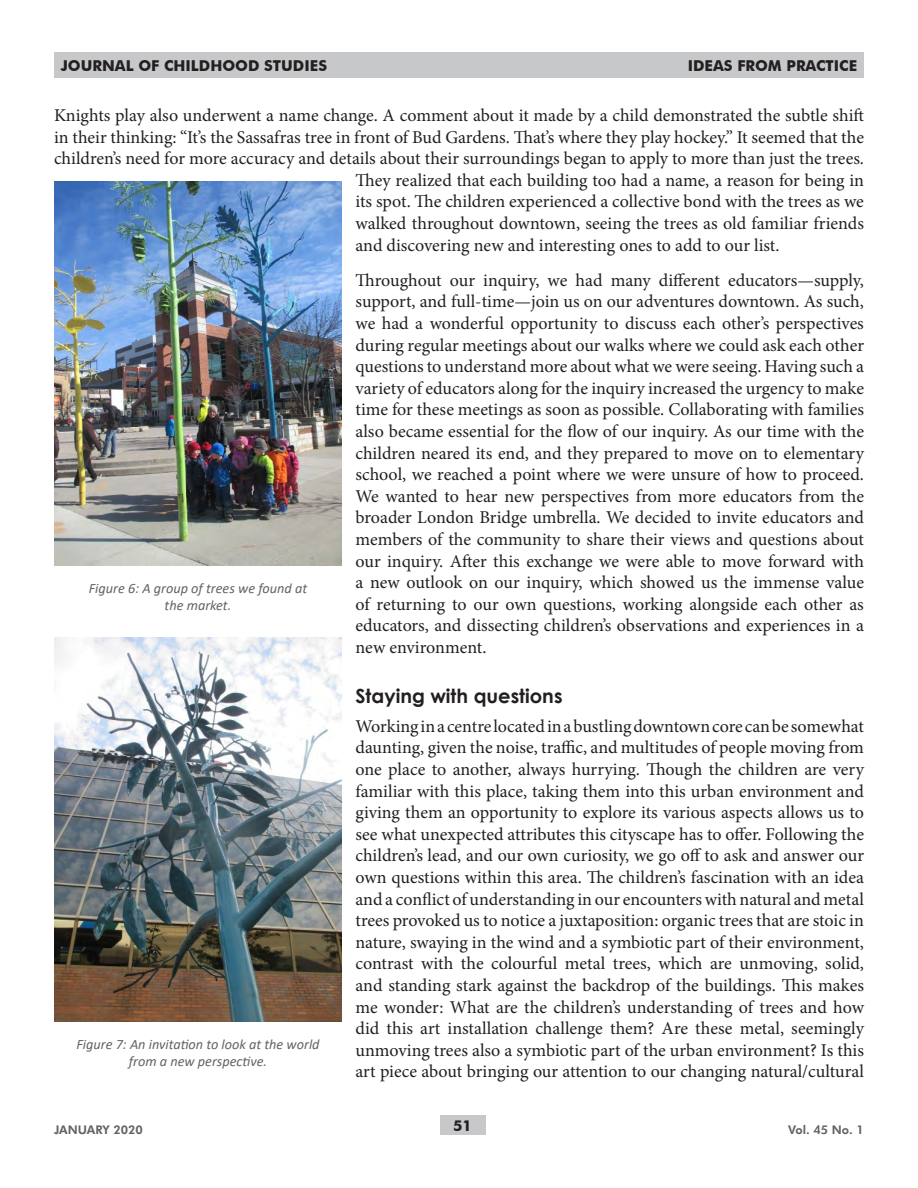
<style>
.page{position:relative;width:918px;height:1188px;background:#fff}
.page>*{position:absolute;margin:0;border:0;box-sizing:border-box;transform-origin:0 0}
.t1{font:700 19.5px "Century Gothic";color:#231f20}
.t2{font:18px/21.6px "Minion Pro";color:#231f20;text-align:justify}
.t3{font:700 15px "Futura BT";color:#231f20}
.t4{font:italic 14.25px/17.1px "Calibri";color:#636366;text-align:center}
.t5{font:800 12px "Futura BT";color:#636366}
</style>
<div class="page">
<div style="left:440px;top:1116px;width:45px;height:19px;background:#c7c8ca"></div>
<div style="left:54px;top:52px;width:810px;height:26px;background:#c7c8ca"></div>
<img style="left:54px;top:181px;width:288px;height:384px">
<img style="left:54px;top:638px;width:288px;height:384px">
<p class="t3" style="left:61px;top:57px;width:268px">JOURNAL OF CHILDHOOD STUDIES</p>
<p class="t3" style="left:688px;top:57px;width:171px">IDEAS FROM PRACTICE</p>
<p class="t2" style="left:54px;top:105px;width:811px">Knights play also underwent a name change. A comment about it made by a child demonstrated the subtle shift</p>
<p class="t2" style="left:54px;top:126px;width:812px">in their thinking: “It’s the Sassafras tree in front of Bud Gardens. That’s where they play hockey.” It seemed that the</p>
<p class="t2" style="left:54px;top:148px;width:812px">children’s need for more accuracy and details about their surroundings began to apply to more than just the trees.</p>
<p class="t2" style="left:356px;top:169px;width:510px">They realized that each building too had a name, a reason for being in</p>
<p class="t2" style="left:356px;top:191px;width:510px">its spot. The children experienced a collective bond with the trees as we</p>
<p class="t2" style="left:356px;top:213px;width:510px">walked throughout downtown, seeing the trees as old familiar friends</p>
<p class="t2" style="left:356px;top:234px;width:426px">and discovering new and interesting ones to add to our list.</p>
<p class="t2" style="left:356px;top:269px;width:510px">Throughout our inquiry, we had many different educators—supply, support, and full-time—join us on our adventures downtown. As such, we had a wonderful opportunity to discuss each other’s perspectives during regular meetings about our walks where we could ask each other questions to understand more about what we were seeing. Having such a variety of educators along for the inquiry increased the urgency to make time for these meetings as soon as possible. Collaborating with families also became essential for the flow of our inquiry. As our time with the children neared its end, and they prepared to move on to elementary school, we reached a point where we were unsure of how to proceed.<br>We wanted to hear new perspectives from more educators from the broader London Bridge umbrella. We decided to invite educators and members of the community to share their views and questions about our inquiry. After this exchange we were able to move forward with a new outlook on our inquiry, which showed us the immense value of returning to our own questions, working alongside each other as educators, and dissecting children’s observations and experiences in a new environment.</p>
<p class="t1" style="left:356px;top:682px;width:209px">Staying with questions</p>
<p class="t2" style="left:356px;top:715px;width:510px">Working in a centre located in a bustling downtown core can be somewhat daunting, given the noise, traffic, and multitudes of people moving from one place to another, always hurrying. Though the children are very familiar with this place, taking them into this urban environment and giving them an opportunity to explore its various aspects allows us to see what unexpected attributes this cityscape has to offer. Following the children’s lead, and our own curiosity, we go off to ask and answer our own questions within this area. The children’s fascination with an idea and a conflict of understanding in our encounters with natural and metal trees provoked us to notice a juxtaposition: organic trees that are stoic in nature, swaying in the wind and a symbiotic part of their environment, contrast with the colourful metal trees, which are unmoving, solid, and standing stark against the backdrop of the buildings. This makes me wonder: What are the children’s understanding of trees and how did this art installation challenge them? Are these metal, seemingly unmoving trees also a symbiotic part of the urban environment? Is this art piece about bringing our attention to our changing natural/cultural</p>
<p class="t4" style="left:89px;top:579px;width:220px">Figure 6: A group of trees we found at the market.</p>
<p class="t4" style="left:76px;top:1035px;width:245px">Figure 7: An invitation to look at the world from a new perspective.</p>
<p class="t5" style="left:54px;top:1122px;width:90px">JANUARY 2020</p>
<p class="t3" style="left:453px;top:1117px;width:20px">51</p>
<p class="t5" style="left:788px;top:1122px;width:77px">Vol. 45 No. 1</p>
</div>
